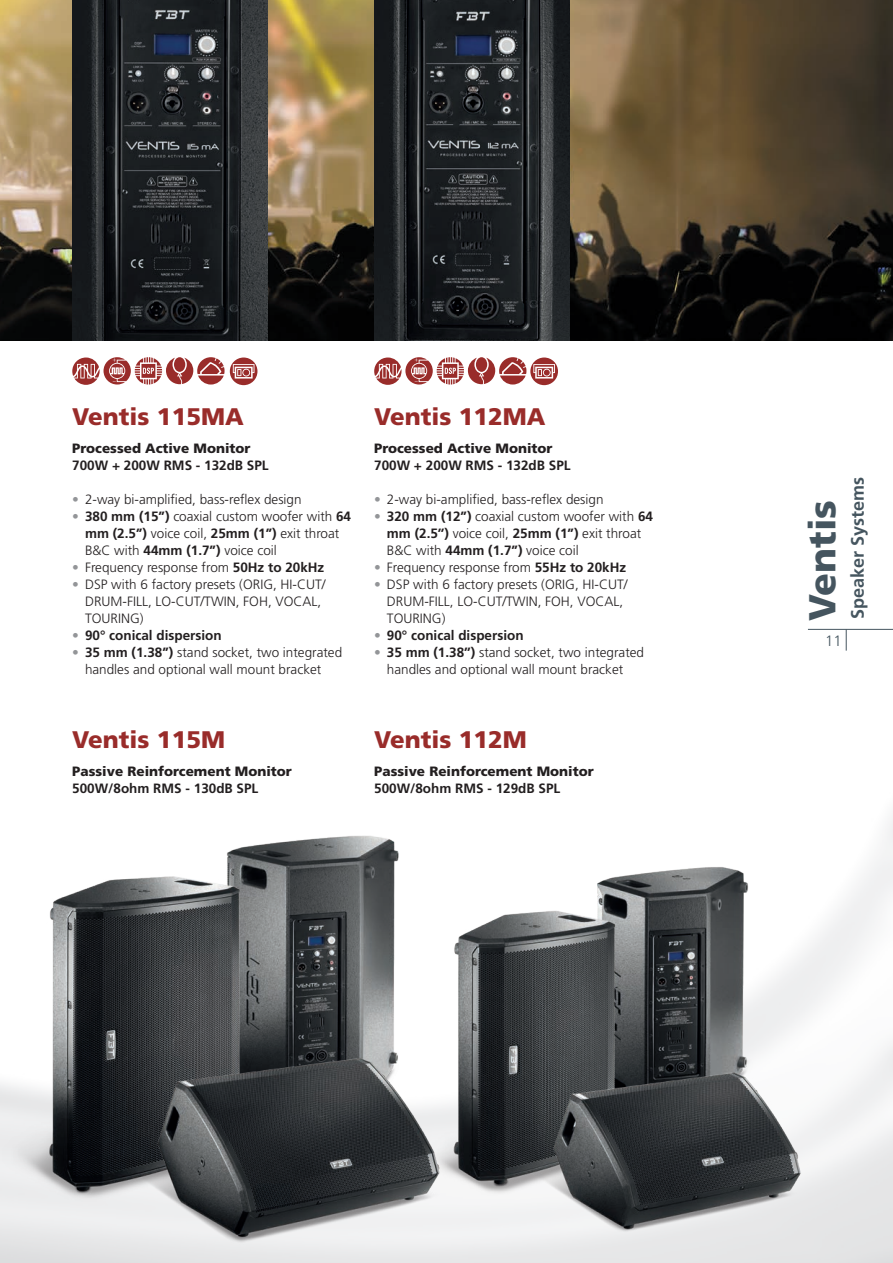
<style>
.page{position:relative;width:893px;height:1263px;background:#fff}
.page>*{position:absolute;margin:0;border:0;box-sizing:border-box;transform-origin:0 0}
.t1{font:900 37.5px "Frutiger";color:#45555f}
.t2{font:900 24px "Frutiger";color:#992c2a}
.t3{font:700 18px "Frutiger";color:#45555f}
.t4{font:300 15px "Frutiger";color:#45555f}
.t5{font:300 13.5px/17px "Frutiger";color:#231f20}
.t6{font:700 13.5px "Frutiger";color:#231f20}
.t7{font:900 13.5px "Frutiger";color:#231f20}
.s1{color:#939598}
.s2{font-weight:700}
.s3{font-weight:300;color:#939598}
</style>
<div class="page">
<img style="left:0;top:815px;width:893px;height:448px">
<img style="left:0;top:0;width:893px;height:340px">
<svg style="left:72px;top:357px;width:185px;height:28px"></svg>
<svg style="left:374px;top:357px;width:184px;height:28px"></svg>
<svg style="left:846px;top:630px;width:1px;height:21px"></svg>
<hr style="left:808px;top:629px;width:85px;height:1px;background:#45555f">
<img style="left:374px;top:0;width:196px;height:340px">
<img style="left:72px;top:0;width:196px;height:340px">
<img style="left:561px;top:847px;width:201px;height:212px">
<img style="left:406px;top:894px;width:230px;height:314px">
<img style="left:0;top:861px;width:256px;height:350px">
<img style="left:524px;top:1059px;width:306px;height:192px">
<img style="left:130px;top:1045px;width:341px;height:214px">
<h2 class="t2" style="left:72px;top:402px;width:173px">Ventis 115MA</h2>
<h2 class="t2" style="left:374px;top:402px;width:173px">Ventis 112MA</h2>
<p class="t7" style="left:72px;top:440px;width:180px">Processed Active Monitor</p>
<p class="t6" style="left:72px;top:457px;width:198px">700W + 200W RMS - 132dB SPL</p>
<p class="t5" style="left:72px;top:491px;width:231px"><span class="s1">•</span> 2-way bi-amplified, bass-reflex design</p>
<p class="t5" style="left:85px;top:508px;width:268px;text-indent:-13px"><span class="s1">•</span> <span class="s2">380 mm (15”)</span> coaxial custom woofer with <span class="s2">64 mm (2.5’’)</span> voice coil, <span class="s2">25mm (1”)</span> exit throat<br>B&amp;C with <span class="s2">44mm (1.7”)</span> voice coil</p>
<p class="t5" style="left:72px;top:559px;width:254px"><span class="s1">•</span> Frequency response from <span class="s2">50Hz to 20kHz</span></p>
<p class="t5" style="left:85px;top:576px;width:242px;text-indent:-13px"><span class="s1">•</span> DSP with 6 factory presets (ORIG, HI-CUT/<br>DRUM-FILL, LO-CUT/TWIN, FOH, VOCAL,<br>TOURING)</p>
<p class="t6" style="left:72px;top:627px;width:151px"><span class="s3">•</span> 90° conical dispersion</p>
<p class="t5" style="left:72px;top:644px;width:271px;text-align:center"><span class="s1">•</span> <span class="s2">35 mm (1.38’’)</span> stand socket, two integrated handles and optional wall mount bracket</p>
<p class="t7" style="left:374px;top:440px;width:180px">Processed Active Monitor</p>
<p class="t6" style="left:374px;top:457px;width:198px">700W + 200W RMS - 132dB SPL</p>
<p class="t5" style="left:374px;top:491px;width:231px"><span class="s1">•</span> 2-way bi-amplified, bass-reflex design</p>
<p class="t5" style="left:387px;top:508px;width:268px;text-indent:-13px"><span class="s1">•</span> <span class="s2">320 mm (12”)</span> coaxial custom woofer with <span class="s2">64 mm (2.5’’)</span> voice coil, <span class="s2">25mm (1”)</span> exit throat<br>B&amp;C with <span class="s2">44mm (1.7”)</span> voice coil</p>
<p class="t5" style="left:374px;top:559px;width:254px"><span class="s1">•</span> Frequency response from <span class="s2">55Hz to 20kHz</span></p>
<p class="t5" style="left:387px;top:576px;width:242px;text-indent:-13px"><span class="s1">•</span> DSP with 6 factory presets (ORIG, HI-CUT/<br>DRUM-FILL, LO-CUT/TWIN, FOH, VOCAL,<br>TOURING)</p>
<p class="t6" style="left:374px;top:627px;width:151px"><span class="s3">•</span> 90° conical dispersion</p>
<p class="t5" style="left:374px;top:644px;width:271px;text-align:center"><span class="s1">•</span> <span class="s2">35 mm (1.38’’)</span> stand socket, two integrated handles and optional wall mount bracket</p>
<h2 class="t2" style="left:72px;top:725px;width:154px">Ventis 115M</h2>
<h2 class="t2" style="left:374px;top:725px;width:154px">Ventis 112M</h2>
<p class="t7" style="left:72px;top:763px;width:221px">Passive Reinforcement Monitor</p>
<p class="t6" style="left:72px;top:780px;width:188px">500W/8ohm RMS - 130dB SPL</p>
<p class="t7" style="left:374px;top:763px;width:221px">Passive Reinforcement Monitor</p>
<p class="t6" style="left:374px;top:780px;width:188px">500W/8ohm RMS - 129dB SPL</p>
<h1 class="t1" style="left:800px;top:621px;width:122px;rotate:-90deg">Ventis</h1>
<p class="t4" style="left:825px;top:632px;width:18px">11</p>
<h3 class="t3" style="left:847px;top:619px;width:144px;rotate:-90deg">Speaker Systems</h3>
</div>
